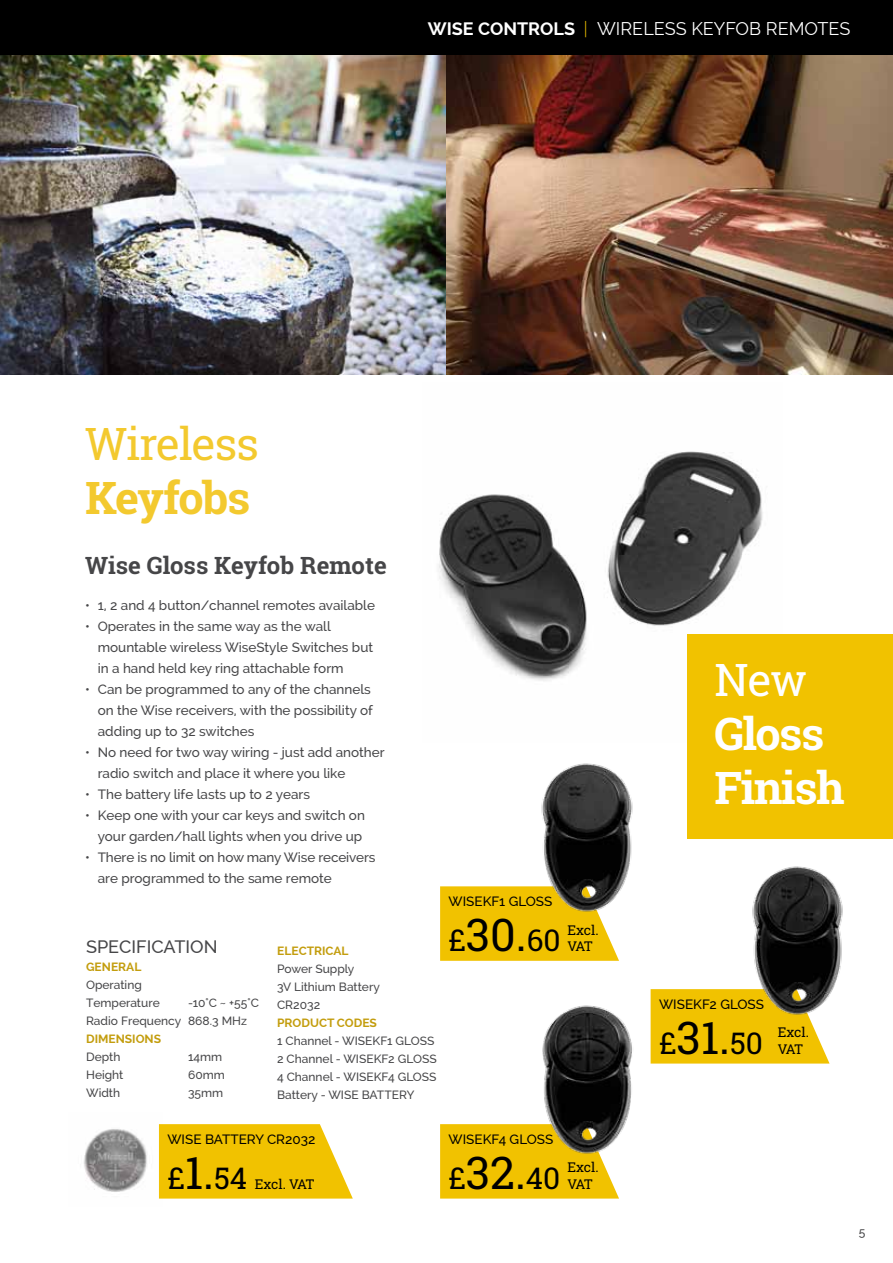
<style>
.page{position:relative;width:893px;height:1263px;background:#fff}
.page>*{position:absolute;margin:0;border:0;box-sizing:border-box;transform-origin:0 0}
.t1{font:700 45px/54px "Roboto Slab";letter-spacing:-.03em;color:#fff}
.t2{font:45px "Roboto Slab";letter-spacing:-.03em;color:#f3c92e}
.t3{font:700 45px "Roboto Slab";letter-spacing:-.03em;color:#f3c92e}
.t4{font:45px "Roboto Slab";color:#fff}
.t5{font:30px "Roboto Slab";color:#000}
.t6{font:700 24px "Roboto Slab";color:#464648}
.t7{font:18px "Raleway";color:#fff}
.t8{font:500 18px "Raleway";color:#464648}
.t9{font:500 13.5px/21px "Raleway";color:#464648}
.t10{font:500 13.5px "Raleway";color:#000}
.t11{font:13.5px "Roboto Slab";letter-spacing:-.01em;color:#000}
.t12{font:500 12px/18px "Raleway";color:#464648}
.t13{font:700 12px "Raleway";color:#c39d0d}
.s1{font-weight:700}
.s2{font-weight:300;color:#f1c200}
.s3{font-size:45px}
</style>
<div class="page">
<div style="left:0;top:0;width:893px;height:55px;background:#000"></div>
<img style="left:0;top:55px;width:446px;height:319px">
<img style="left:446px;top:55px;width:447px;height:319px">
<svg style="left:440px;top:886px;width:179px;height:75px;background:#f1c40c"></svg>
<img style="left:508px;top:763px;width:125px;height:154px">
<div style="left:651px;top:989px;width:178px;height:74px;background:#f1c200"></div>
<img style="left:718px;top:866px;width:125px;height:153px">
<div style="left:440px;top:1124px;width:179px;height:74px;background:#f1c200"></div>
<img style="left:543px;top:1005px;width:89px;height:154px">
<img style="left:83px;top:1129px;width:79px;height:70px">
<svg style="left:159px;top:1124px;width:194px;height:74px;background:#f2c716"></svg>
<img style="left:439px;top:451px;width:324px;height:230px">
<div style="left:687px;top:634px;width:206px;height:204px;background:#f1c200"></div>
<h3 class="t7" style="left:428px;top:18px;width:389px"><span class="s1">WISE CONTROLS</span> <span class="s2">|</span> WIRELESS KEYFOB RE MOTES</h3>
<h1 class="t2" style="left:85px;top:413px;width:176px">Wireless</h1>
<h1 class="t3" style="left:85px;top:467px;width:167px">Keyfobs</h1>
<h3 class="t6" style="left:85px;top:549px;width:303px">Wise Gloss Keyfob Remote</h3>
<p class="t9" style="left:85px;top:594px;width:291px">• 1, 2 and 4 button/channel remotes available</p>
<p class="t9" style="left:98px;top:615px;width:277px;text-indent:-13px">• Operates in the same way as the wall mountable wireless WiseStyle Switches but in a hand held key ring attachable form</p>
<p class="t9" style="left:98px;top:678px;width:277px;text-indent:-13px">• Can be programmed to any of the channels on the Wise receivers, with the possibility of adding up to 32 switches</p>
<p class="t9" style="left:98px;top:741px;width:288px;text-indent:-13px">• No need for two way wiring - just add another radio switch and place it where you like</p>
<p class="t9" style="left:85px;top:783px;width:226px">• The battery life lasts up to 2 years</p>
<p class="t9" style="left:85px;top:804px;width:281px;text-align:right">• Keep one with your car keys and switch on your garden/hall lights when you drive up</p>
<p class="t9" style="left:98px;top:846px;width:279px;text-indent:-13px">• There is no limit on how many Wise receivers are programmed to the same remote</p>
<h3 class="t8" style="left:86px;top:937px;width:133px">SPECIFICATION</h3>
<p class="t13" style="left:86px;top:960px;width:18px">GENER</p>
<p class="t13" style="left:126px;top:960px;width:13px">AL</p>
<p class="t12" style="left:86px;top:976px;width:75px">Operating<br>Temperature</p>
<p class="t12" style="left:86px;top:994px;width:174px;text-indent:102px">-10°C ~ +55°C<br>Radio Frequency 868.3 MHz</p>
<p class="t13" style="left:86px;top:1032px;width:31px">DIMENSIONS</p>
<p class="t12" style="left:86px;top:1048px;width:36px">Depth</p>
<p class="t12" style="left:188px;top:1048px;width:36px">14mm</p>
<p class="t12" style="left:86px;top:1066px;width:39px">Height</p>
<p class="t12" style="left:188px;top:1066px;width:38px">60mm</p>
<p class="t12" style="left:86px;top:1084px;width:36px">Width</p>
<p class="t12" style="left:188px;top:1084px;width:37px">35mm</p>
<p class="t13" style="left:277px;top:944px;width:16px">ELECTRIC</p>
<p class="t13" style="left:334px;top:944px;width:13px">AL</p>
<p class="t12" style="left:277px;top:959px;width:104px">Power Supply<br>3V Lithium Battery<br>CR2032</p>
<p class="t13" style="left:277px;top:1016px;width:101px">PRODUCT CODES</p>
<p class="t12" style="left:277px;top:1031px;width:161px">1 Channel - WISEKF1 GLOSS<br>2 Channel - WISEKF2 GLOSS<br>4 Channel - WISEKF4 GLOSS<br>Battery - WISE BATTERY</p>
<p class="t10" style="left:449px;top:893px;width:105px">WISEKF1 GLOSS</p>
<h2 class="t5" style="left:449px;top:920px;width:113px">£<span class="s3">30.</span>60</h2>
<p class="t11" style="left:567px;top:920px;width:33px">Excl.</p>
<p class="t11" style="left:567px;top:936px;width:27px">VAT</p>
<p class="t10" style="left:167px;top:1131px;width:55px">WISE Battery</p>
<p class="t10" style="left:267px;top:1131px;width:50px">CR2032</p>
<p class="t10" style="left:449px;top:1131px;width:106px">WISEKF4 GLOSS</p>
<h2 class="t5" style="left:167px;top:1158px;width:81px">£<span class="s3">1.</span>54</h2>
<p class="t11" style="left:255px;top:1175px;width:61px">Excl. VAT</p>
<h2 class="t5" style="left:449px;top:1158px;width:113px">£<span class="s3">32.</span>40</h2>
<p class="t11" style="left:567px;top:1158px;width:33px">Excl.</p>
<p class="t11" style="left:567px;top:1174px;width:27px">VAT</p>
<h1 class="t4" style="left:714px;top:648px;width:95px">New</h1>
<h1 class="t1" style="left:714px;top:706px;width:132px">Gloss<br>Finish</h1>
<p class="t10" style="left:659px;top:996px;width:107px">WISEKF2 GLOSS</p>
<h2 class="t5" style="left:659px;top:1023px;width:105px">£<span class="s3">31.</span>50</h2>
<p class="t11" style="left:778px;top:1023px;width:33px">Excl.</p>
<p class="t11" style="left:778px;top:1039px;width:27px">VAT</p>
<p class="t12" style="left:859px;top:1223px;width:8px">5</p>
</div>
